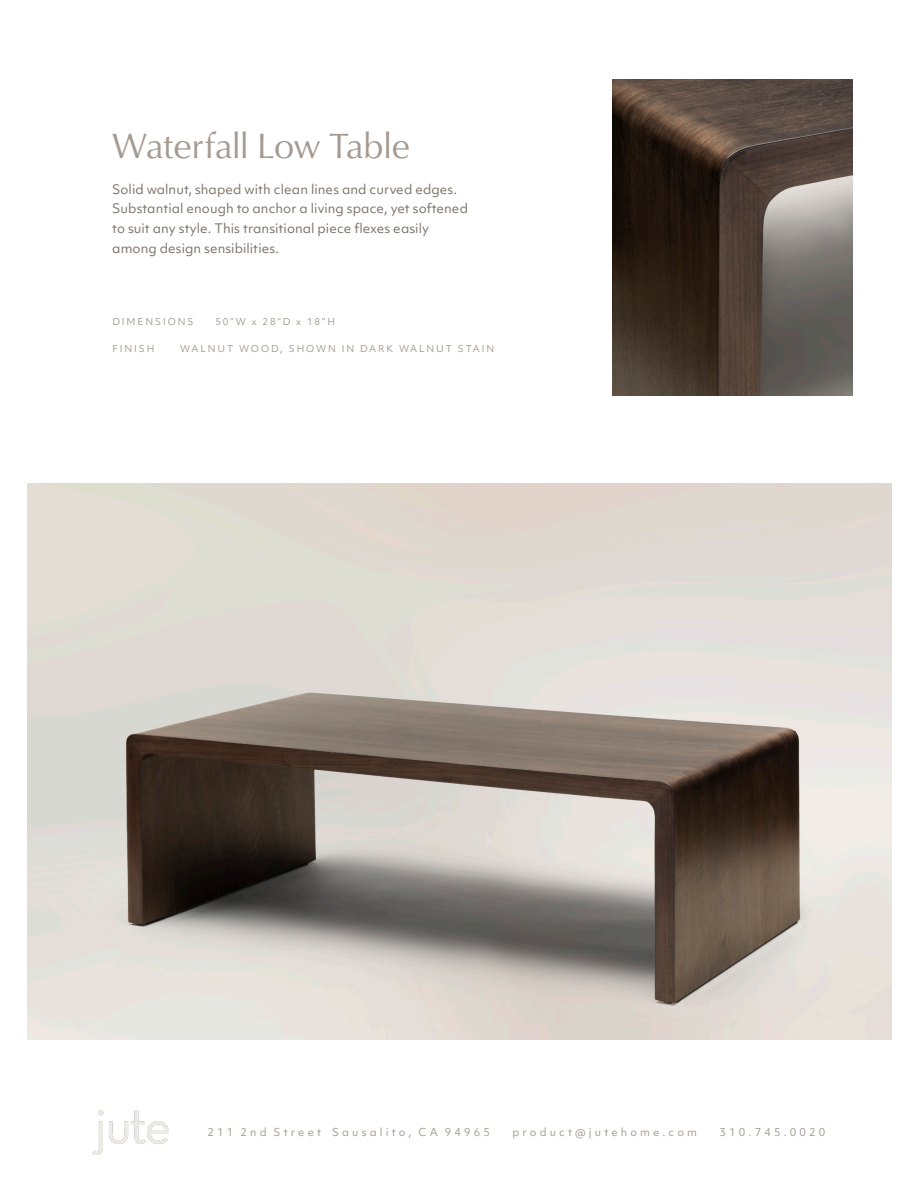
<style>
.page{position:relative;width:918px;height:1188px;background:#fff}
.page>*{position:absolute;margin:0;border:0;box-sizing:border-box;transform-origin:0 0}
.t1{font:36.3px "Classico URW";letter-spacing:-.005em;color:#a49a91}
.t2{font:12.6px/19.6px "Objektiv Mk 1";letter-spacing:.005em;color:#7c7268}
.t3{font:10.5px "Objektiv Mk 1";letter-spacing:.3em;color:#a49a91}
.t4{font:9.15px "Objektiv Mk 1";letter-spacing:.21em;color:#a49a91}
</style>
<div class="page">
<img style="left:93px;top:1110px;width:75px;height:44px">
<img style="left:612px;top:80px;width:241px;height:315px">
<img style="left:28px;top:483px;width:864px;height:556px">
<p class="t1" style="left:112px;top:119px;width:300px">Waterfall Low Table</p>
<p class="t2" style="left:112px;top:179px;width:346px">Solid walnut, shaped with clean lines and curved edges.</p>
<p class="t2" style="left:112px;top:199px;width:357px">Substantial enough to anchor a living space, yet softened to suit any style. This transitional piece flexes easily among design sensibilities.</p>
<p class="t4" style="left:112px;top:315px;width:83px">DIMENSIONS</p>
<p class="t4" style="left:215px;top:315px;width:121px">50”W x 28”D x 18”H</p>
<p class="t4" style="left:112px;top:342px;width:44px">FINISH</p>
<p class="t4" style="left:180px;top:342px;width:316px">WALNUT WOOD, SHOWN IN DARK WALNUT STAIN</p>
<p class="t3" style="left:208px;top:1124px;width:284px">211 2nd Street Sausalito, CA 94965</p>
<p class="t3" style="left:512px;top:1124px;width:186px">product@jutehome.com</p>
<p class="t3" style="left:720px;top:1124px;width:107px">310.745.0020</p>
</div>
